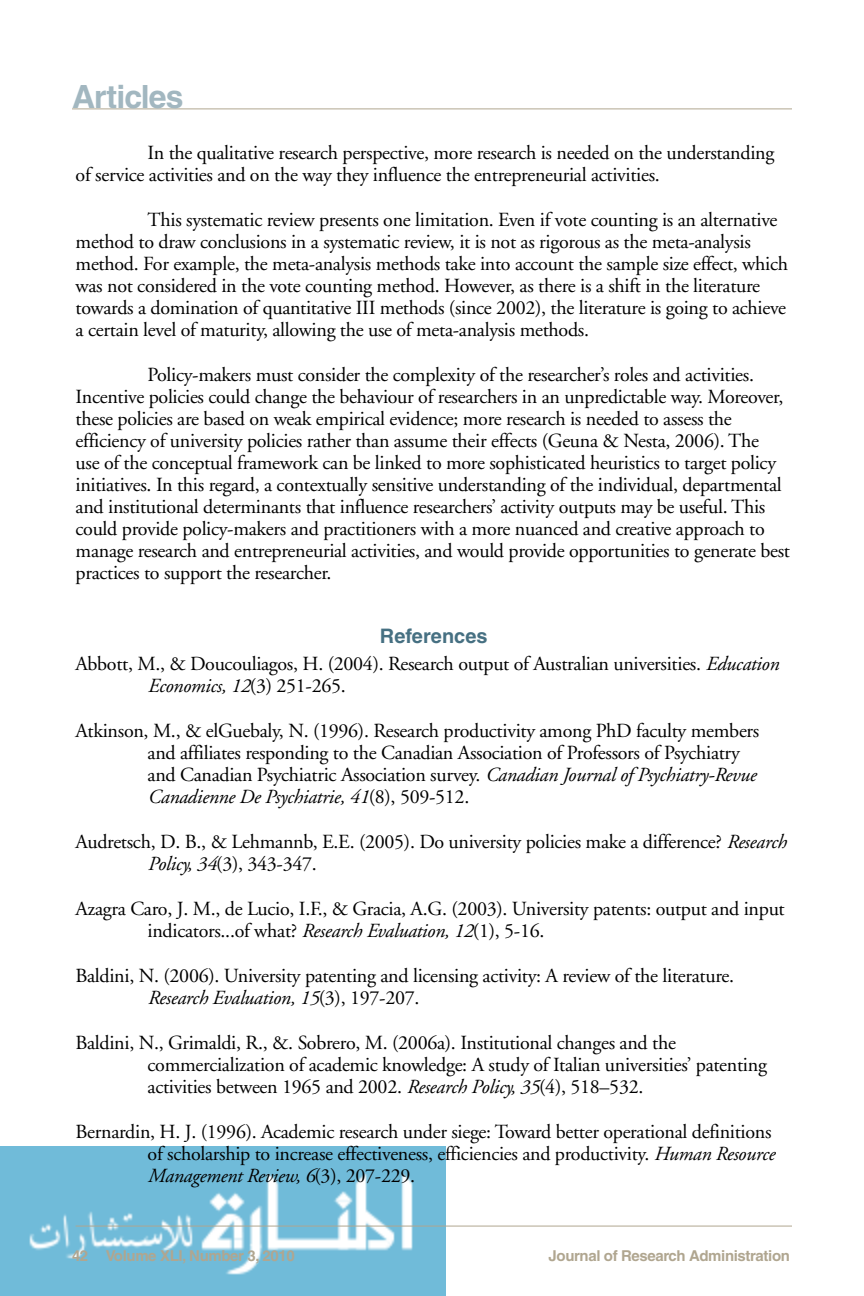
<style>
.page{position:relative;width:864px;height:1296px;background:#fff}
.page>*{position:absolute;margin:0;border:0;box-sizing:border-box;transform-origin:0 0}
.t1{font:700 32px "Helvetica";letter-spacing:-.025em;color:#a2b7c0}
.t2{font:20px/22px "Adobe Garamond";letter-spacing:-.015em;color:#000}
.t3{font:700 20px "Helvetica";color:#467082}
.t4{font:700 15px "Helvetica";letter-spacing:-.025em;color:#b0a690}
.s1{font-style:italic}
</style>
<div class="page">
<img style="left:0;top:1146px;width:446px;height:150px">
<hr style="left:72px;top:108px;width:720px;height:1px;background:#b0a690">
<hr style="left:76px;top:1226px;width:716px;height:1px;background:#b0a690">
<h1 class="t1" style="left:72px;top:78px;width:113px">Articles</h1>
<p class="t2" style="left:76px;top:142px;width:700px;text-indent:72px">In the qualitative research perspective, more research is needed on the understanding of service activities and on the way they influence the entrepreneurial activities.</p>
<p class="t2" style="left:76px;top:209px;width:714px;text-indent:72px">This systematic review presents one limitation. Even if vote counting is an alternative method to draw conclusions in a systematic review, it is not as rigorous as the meta-analysis method. For example, the meta-analysis methods take into account the sample size effect, which was not considered in the vote counting method. However, as there is a shift in the literature towards a domination of quantitative III methods (since 2002), the literature is going to achieve a certain level of maturity, allowing the use of meta-analysis methods.</p>
<p class="t2" style="left:76px;top:364px;width:716px;text-indent:72px">Policy-makers must consider the complexity of the researcher’s roles and activities.<br>Incentive policies could change the behaviour of researchers in an unpredictable way. Moreover, these policies are based on weak empirical evidence; more research is needed to assess the efficiency of university policies rather than assume their effects (Geuna &amp; Nesta, 2006). The<br>use of the conceptual framework can be linked to more sophisticated heuristics to target policy initiatives. In this regard, a contextually sensitive understanding of the individual, departmental and institutional determinants that influence researchers’ activity outputs may be useful. This could provide policy-makers and practitioners with a more nuanced and creative approach to manage research and entrepreneurial activities, and would provide opportunities to generate best practices to support the researcher.</p>
<p class="t3" style="left:380px;top:623px;width:109px">References</p>
<p class="t2" style="left:148px;top:653px;width:633px;text-indent:-72px">Abbott, M., &amp; Doucouliagos, H. (2004). Research output of Australian universities. <span class="s1">Education<br>Economics, 12</span>(3) 251-265.</p>
<p class="t2" style="left:148px;top:720px;width:613px;text-indent:-72px">Atkinson, M., &amp; elGuebaly, N. (1996). Research productivity among PhD faculty members and affiliates responding to the Canadian Association of Professors of Psychiatry and Canadian Psychiatric Association survey. <span class="s1">Canadian Journal of Psychiatry-Revue Canadienne De Psychiatrie, 41</span>(8), 509-512.</p>
<p class="t2" style="left:148px;top:831px;width:640px;text-indent:-72px">Audretsch, D. B., &amp; Lehmannb, E.E. (2005). Do university policies make a difference? <span class="s1">Research<br>Policy, 34</span>(3), 343-347.</p>
<p class="t2" style="left:148px;top:898px;width:639px;text-indent:-72px">Azagra Caro, J. M., de Lucio, I.F., &amp; Gracia, A.G. (2003). University patents: output and input indicators...of what? <span class="s1">Research Evaluation, 12</span>(1), 5-16.</p>
<p class="t2" style="left:148px;top:965px;width:588px;text-indent:-72px">Baldini, N. (2006). University patenting and licensing activity: A review of the literature.<br><span class="s1">Research Evaluation, 15</span>(3), 197-207.</p>
<p class="t2" style="left:148px;top:1032px;width:621px;text-indent:-72px">Baldini, N., Grimaldi, R., &amp;. Sobrero, M. (2006a). Institutional changes and the commercialization of academic knowledge: A study of Italian universities’ patenting activities between 1965 and 2002. <span class="s1">Research Policy, 35</span>(4), 518–532.</p>
<p class="t2" style="left:148px;top:1121px;width:629px;text-indent:-72px">Bernardin, H. J. (1996). Academic research under siege: Toward better operational definitions of scholarship to increase effectiveness, efficiencies and productivity. <span class="s1">Human Resource<br>Management Review, 6</span>(3), 207-229.</p>
<p class="t4" style="left:72px;top:1246px;width:224px">42 Volume XLI, Number 3, 2010</p>
<p class="t4" style="left:549px;top:1246px;width:243px">Journal of Research Administration</p>
</div>
